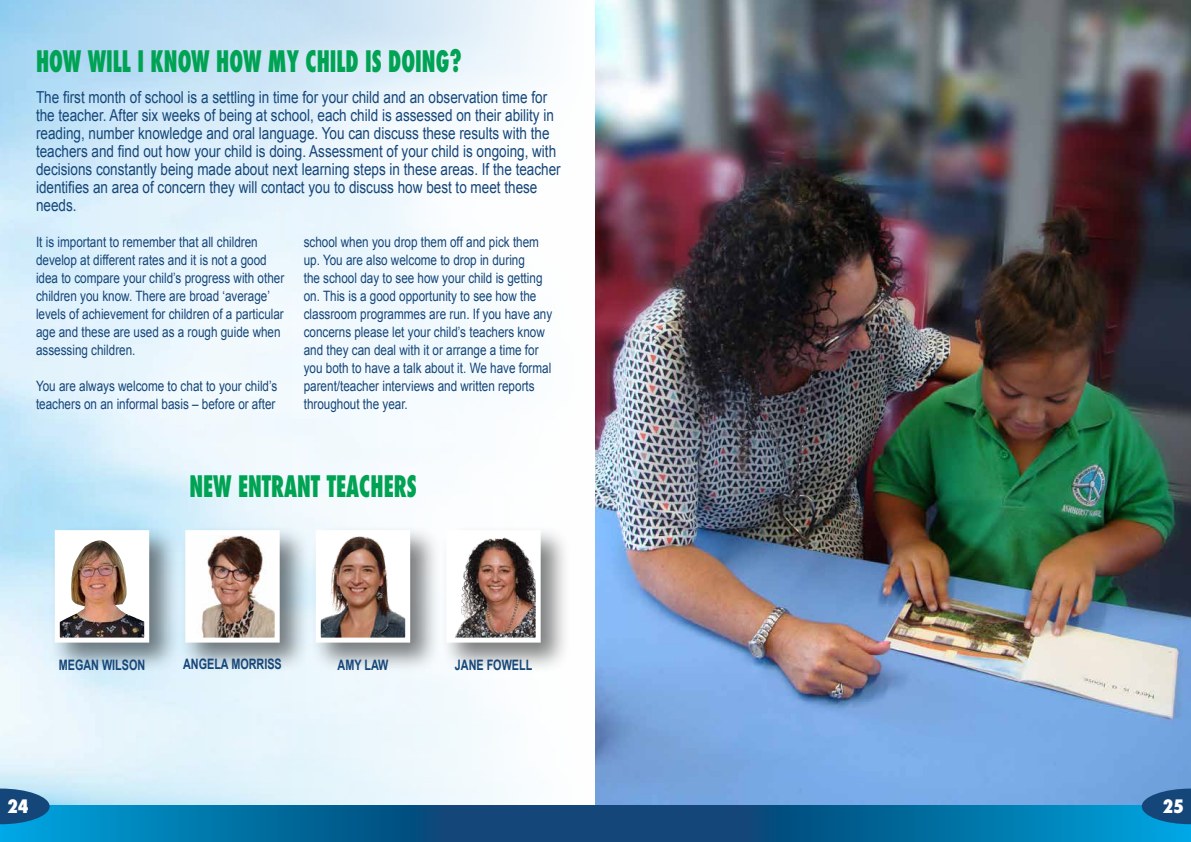
<style>
.page{position:relative;width:1191px;height:842px;background:#fff}
.page>*{position:absolute;margin:0;border:0;box-sizing:border-box;transform-origin:0 0}
.t1{font:800 condensed 28.8px "Futura";color:#00a253;scale:.75 1}
.t2{font:800 condensed 18px "Futura";color:#fff}
.t3{font:16.5px/18px "Arial";color:#154679;scale:.82 1}
.t4{font:700 14.4px "Arial";color:#154679;scale:.75 1}
.t5{font:14.3px/18px "Arial";color:#154679;scale:.82 1}
</style>
<div class="page">
<img style="left:0;top:0;width:595px;height:806px">
<img style="left:595px;top:0;width:596px;height:806px">
<svg style="left:595px;top:806px;width:596px;height:36px;background:#06679b"></svg>
<svg style="left:0;top:806px;width:595px;height:36px;background:#06689b"></svg>
<svg style="left:0;top:788px;width:50px;height:36px;background:#276392"></svg>
<svg style="left:1141px;top:788px;width:50px;height:36px;background:#1e5b90"></svg>
<div style="left:180px;top:525px;width:130px;height:148px;background:#000;opacity:.5"></div>
<img style="left:191px;top:536px;width:83px;height:101px">
<div style="left:185px;top:530px;width:95px;height:113px;border:5px solid #fff"></div>
<div style="left:311px;top:525px;width:130px;height:148px;background:#000;opacity:.5"></div>
<img style="left:322px;top:536px;width:82px;height:101px">
<div style="left:316px;top:530px;width:94px;height:113px;border:5px solid #fff"></div>
<div style="left:441px;top:525px;width:130px;height:148px;background:#000;opacity:.5"></div>
<img style="left:452px;top:538px;width:82px;height:99px">
<div style="left:446px;top:530px;width:94px;height:113px;border:5px solid #fff"></div>
<div style="left:50px;top:525px;width:130px;height:148px;background:#000;opacity:.5"></div>
<div style="left:57px;top:533px;width:90px;height:107px;background:#fff"></div>
<img style="left:61px;top:540px;width:82px;height:97px">
<div style="left:55px;top:530px;width:94px;height:113px;border:5px solid #fff"></div>
<h1 class="t1" style="left:36px;top:42px;width:569px">HOW WILL I KNOW HOW MY CHILD IS DOING?</h1>
<p class="t3" style="left:36px;top:88px;width:641px">The first month of school is a settling in time for your child and an observation time for the teacher. After six weeks of being at school, each child is assessed on their ability in reading, number knowledge and oral language. You can discuss these results with the teachers and find out how your child is doing. Assessment of your child is ongoing, with decisions constantly being made about next learning steps in these areas. If the teacher identifies an area of concern they will contact you to discuss how best to meet these needs.</p>
<p class="t5" style="left:36px;top:233px;width:304px">It is important to remember that all children develop at different rates and it is not a good idea to compare your child’s progress with other children you know. There are broad ‘average’ levels of achievement for children of a particular age and these are used as a rough guide when assessing children.</p>
<p class="t5" style="left:36px;top:377px;width:296px">You are always welcome to chat to your child’s teachers on an informal basis – before or after</p>
<p class="t5" style="left:304px;top:233px;width:304px">school when you drop them off and pick them up. You are also welcome to drop in during<br>the school day to see how your child is getting on. This is a good opportunity to see how the classroom programmes are run. If you have any concerns please let your child’s teachers know and they can deal with it or arrange a time for you both to have a talk about it. We have formal parent/teacher interviews and written reports throughout the year.</p>
<h1 class="t1" style="left:189px;top:466px;width:304px">NEW ENTRANT TEACHERS</h1>
<p class="t4" style="left:59px;top:655px;width:117px">MEGAN WILSON</p>
<p class="t4" style="left:183px;top:655px;width:133px">ANGELA MORRISS</p>
<p class="t4" style="left:337px;top:655px;width:69px">AMY LAW</p>
<p class="t4" style="left:455px;top:655px;width:105px">JANE FOWELL</p>
<p class="t2" style="left:7px;top:794px;width:23px">24</p>
<p class="t2" style="left:1162px;top:794px;width:23px">25</p>
</div>
